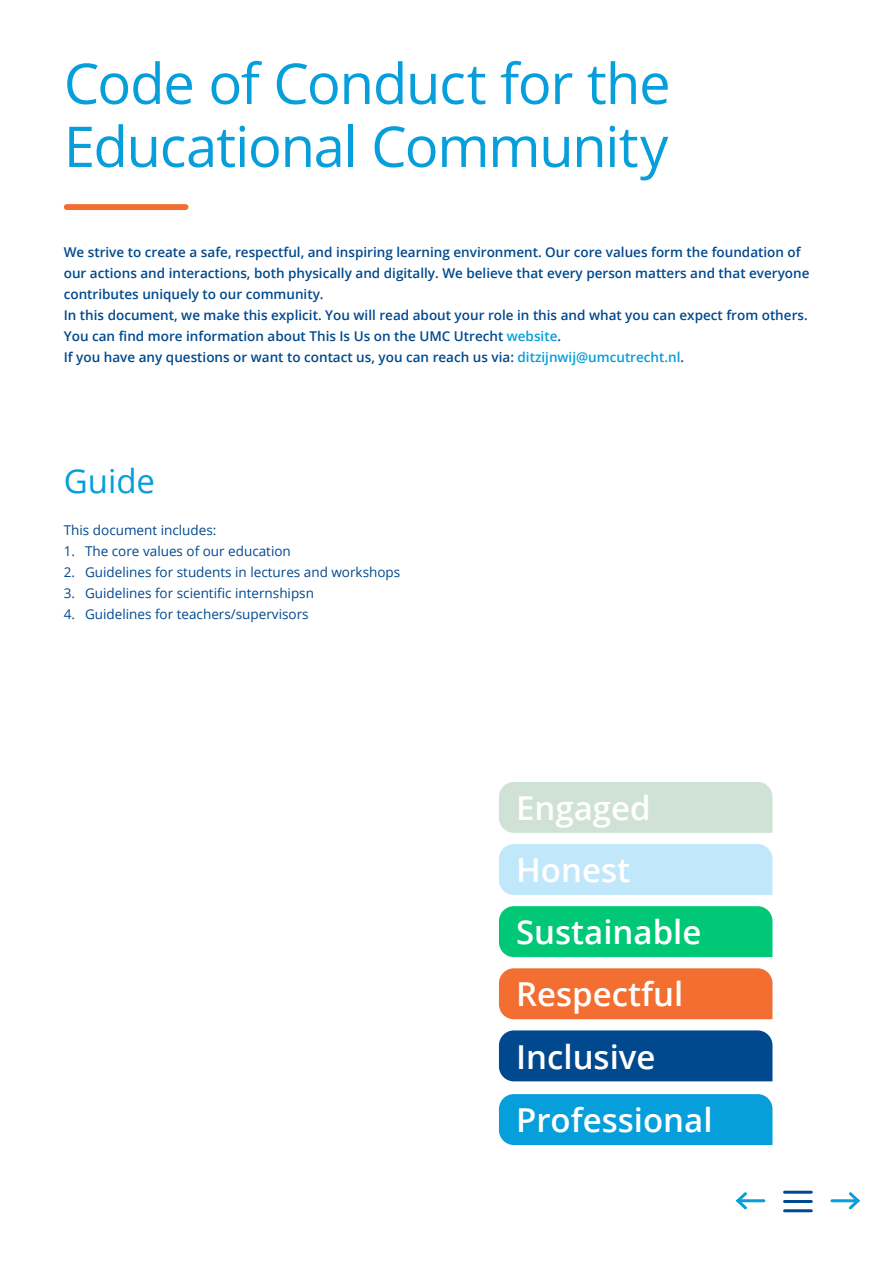
<style>
.page{position:relative;width:893px;height:1263px;background:#fff}
.page>*{position:absolute;margin:0;border:0;box-sizing:border-box;transform-origin:0 0}
.kop_39_42{font:56.25px/63px "Open Sans";letter-spacing:-.025em;color:#069edb}
.subkop_groot_22_25{font:600 33px "Open Sans";color:#fff}
.subkop_groot_22_25-2{font:33px "Open Sans";color:#069edb}
.Brood{font:600 13.5px/21px "Open Sans";color:#01498e}
.Brood-2{font:13.5px "Open Sans";color:#01498e}
.s1{color:#069edb}
</style>
<div class="page">
<div style="left:67px;top:204px;width:119px;height:6px;background:#f36e31"></div>
<div style="left:499px;top:782px;width:273px;height:51px;background:#cfe2d5"></div>
<div style="left:499px;top:844px;width:273px;height:51px;background:#c1e8fa"></div>
<div style="left:499px;top:906px;width:273px;height:51px;background:#00c877"></div>
<div style="left:499px;top:968px;width:273px;height:51px;background:#f36e31"></div>
<div style="left:499px;top:1030px;width:273px;height:51px;background:#01498e"></div>
<div style="left:499px;top:1094px;width:273px;height:51px;background:#069edb"></div>
<hr style="left:832px;top:1199px;width:26px;height:3px;background:#069edb">
<svg style="left:846px;top:1192px;width:14px;height:18px"></svg>
<hr style="left:738px;top:1199px;width:26px;height:3px;background:#069edb">
<svg style="left:735px;top:1192px;width:15px;height:18px"></svg>
<hr style="left:784px;top:1191px;width:27px;height:3px;background:#01498e">
<hr style="left:784px;top:1200px;width:27px;height:3px;background:#01498e">
<hr style="left:784px;top:1209px;width:27px;height:3px;background:#01498e">
<p class="kop_39_42" style="left:64px;top:51px;width:608px">Code of Conduct for the<br>Educational Community</p>
<p class="Brood" style="left:64px;top:241px;width:747px">We strive to create a safe, respectful, and inspiring learning environment. Our core values form the foundation of our actions and interactions, both physically and digitally. We believe that every person matters and that everyone contributes uniquely to our community.</p>
<p class="Brood" style="left:64px;top:304px;width:745px">In this document, we make this explicit. You will read about your role in this and what you can expect from others.<br>You can find more information about This Is Us on the UMC Utrecht <span class="s1">website</span>.</p>
<p class="Brood" style="left:64px;top:346px;width:622px">If you have any questions or want to contact us, you can reach us via: <span class="s1">ditzijnwij@umcutrecht.nl</span>.</p>
<p class="subkop_groot_22_25-2" style="left:64px;top:458px;width:93px">Guide</p>
<p class="Brood-2" style="left:64px;top:521px;width:154px">This document includes:</p>
<p class="Brood-2" style="left:64px;top:542px;width:229px">1. The core values of our education</p>
<p class="Brood-2" style="left:64px;top:563px;width:338px">2. Guidelines for students in lectures and workshops</p>
<p class="Brood-2" style="left:64px;top:584px;width:252px">3. Guidelines for scientific internshipsn</p>
<p class="Brood-2" style="left:64px;top:605px;width:246px">4. Guidelines for teachers/supervisors</p>
<p class="subkop_groot_22_25" style="left:516px;top:785px;width:136px">Engaged</p>
<p class="subkop_groot_22_25" style="left:516px;top:847px;width:115px">Honest</p>
<p class="subkop_groot_22_25" style="left:516px;top:910px;width:187px">Sustainable</p>
<p class="subkop_groot_22_25" style="left:516px;top:972px;width:169px">Respectful</p>
<p class="subkop_groot_22_25" style="left:516px;top:1034px;width:141px">Inclusive</p>
<p class="subkop_groot_22_25" style="left:516px;top:1097px;width:198px">Professional</p>
</div>
